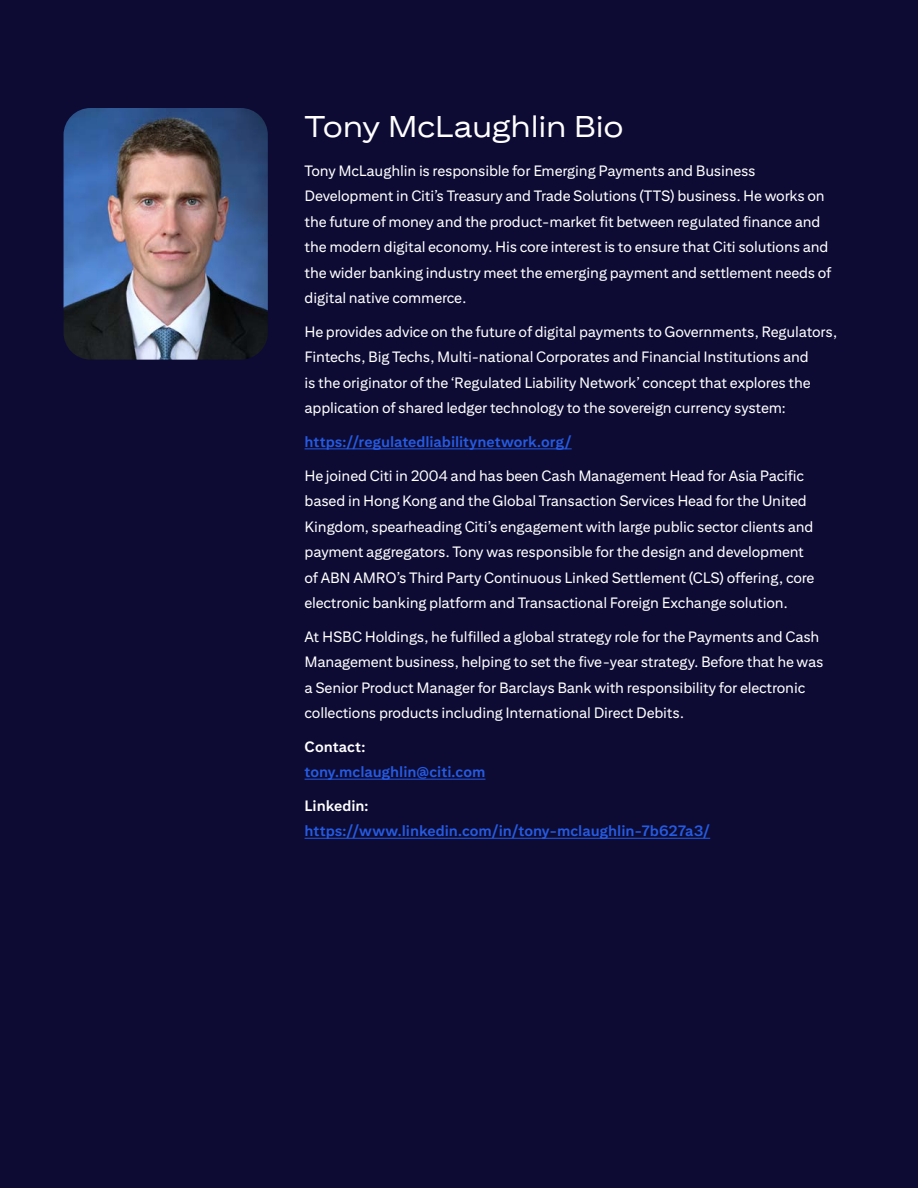
<style>
.page{position:relative;width:918px;height:1188px;background:#0d0b34}
.page>*{position:absolute;margin:0;border:0;box-sizing:border-box;transform-origin:0 0}
.footnotes{font:30px "Citi Sans Display";letter-spacing:-.01em;color:#fff}
.footnotes-2{font:15px/25.5px "Citi Sans Text";letter-spacing:-.01em;color:#fff}
.footnotes-3{font:700 15px "Citi Sans Text";letter-spacing:-.005em;color:#255be3}
.footnotes-4{font:700 15px "Citi Sans Text";color:#fff}
</style>
<div class="page">
<img style="left:64px;top:108px;width:204px;height:252px">
<hr style="left:305px;top:448px;width:267px;height:1px;background:#255be3">
<hr style="left:305px;top:779px;width:180px;height:1px;background:#255be3">
<hr style="left:305px;top:838px;width:405px;height:1px;background:#255be3">
<p class="footnotes" style="left:305px;top:109px;width:320px">Tony McLaughlin Bio</p>
<p class="footnotes-2" style="left:305px;top:157px;width:528px">Tony McLaughlin is responsible for Emerging Payments and Business Development in Citi’s Treasury and Trade Solutions (TTS) business. He works on the future of money and the product-market fit between regulated finance and the modern digital economy. His core interest is to ensure that Citi solutions and the wider banking industry meet the emerging payment and settlement needs of digital native commerce.</p>
<p class="footnotes-2" style="left:305px;top:319px;width:534px">He provides advice on the future of digital payments to Governments, Regulators, Fintechs, Big Techs, Multi-national Corporates and Financial Institutions and<br>is the originator of the ‘Regulated Liability Network’ concept that explores the application of shared ledger technology to the sovereign currency system:</p>
<p class="footnotes-3" style="left:305px;top:433px;width:269px">https://regulatedliabilitynetwork.org/</p>
<p class="footnotes-2" style="left:305px;top:462px;width:511px">He joined Citi in 2004 and has been Cash Management Head for Asia Pacific based in Hong Kong and the Global Transaction Services Head for the United Kingdom, spearheading Citi’s engagement with large public sector clients and payment aggregators. Tony was responsible for the design and development of ABN AMRO’s Third Party Continuous Linked Settlement (CLS) offering, core electronic banking platform and Transactional Foreign Exchange solution.</p>
<p class="footnotes-2" style="left:305px;top:623px;width:521px">At HSBC Holdings, he fulfilled a global strategy role for the Payments and Cash Management business, helping to set the five-year strategy. Before that he was a Senior Product Manager for Barclays Bank with responsibility for electronic collections products including International Direct Debits.</p>
<p class="footnotes-4" style="left:305px;top:738px;width:62px">Contact:</p>
<p class="footnotes-3" style="left:305px;top:763px;width:182px">tony.mclaughlin@citi.com</p>
<p class="footnotes-4" style="left:305px;top:797px;width:65px">Linkedin:</p>
<p class="footnotes-3" style="left:305px;top:822px;width:407px">https://www.linkedin.com/in/tony-mclaughlin-7b627a3/</p>
</div>
